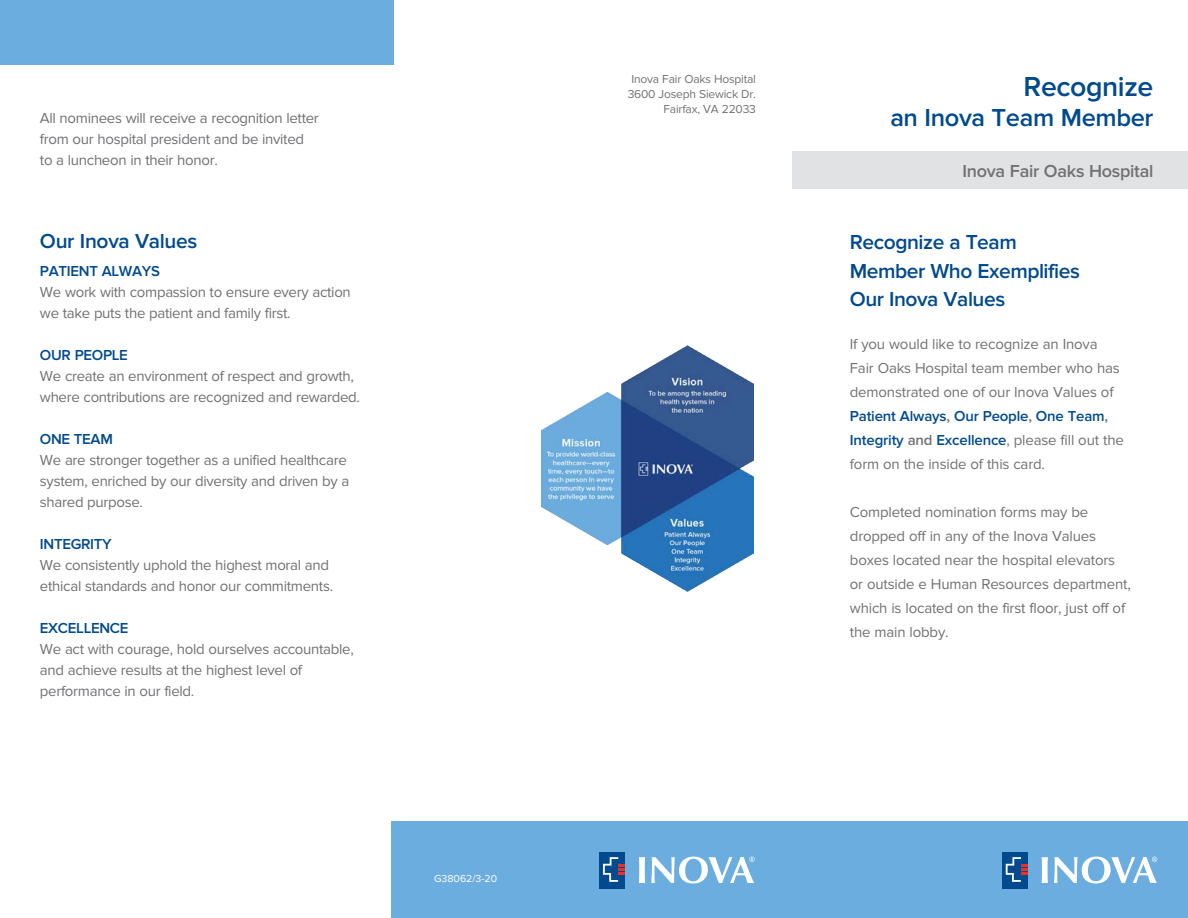
<style>
.page{position:relative;width:1188px;height:918px;background:#fff}
.page>*{position:absolute;margin:0;border:0;box-sizing:border-box;transform-origin:0 0}
.t1{font:600 28.5px "Proxima Nova";letter-spacing:-.015em;color:#004a8d}
.t2{font:600 25.5px "Proxima Nova";letter-spacing:-.015em;color:#004a8d}
.t3{font:600 21px/28.5px "Proxima Nova";letter-spacing:-.02em;color:#004a8d}
.t4{font:600 18px "Proxima Nova";letter-spacing:-.015em;color:#717074}
.t5{font:15px/24px "Proxima Nova";letter-spacing:-.02em;color:#717074}
.t6{font:600 15px "Proxima Nova";letter-spacing:-.02em;color:#004a8d}
.t7{font:12px "Proxima Nova";letter-spacing:-.015em;color:#717074}
.t8{font:10.5px "Proxima Nova";color:#fff}
.s1{font-weight:600;color:#004a8d}
.s2{font-weight:600}
</style>
<div class="page">
<div style="left:392px;top:822px;width:796px;height:96px;background:#6caddf"></div>
<div style="left:1002px;top:852px;width:26px;height:36px;background:#004a8d"></div>
<svg style="left:1006px;top:857px;width:22px;height:25px"></svg>
<svg style="left:1042px;top:857px;width:6px;height:26px"></svg>
<svg style="left:1054px;top:857px;width:103px;height:27px"></svg>
<div style="left:600px;top:852px;width:25px;height:36px;background:#004a8d"></div>
<svg style="left:603px;top:857px;width:22px;height:25px"></svg>
<svg style="left:639px;top:857px;width:6px;height:26px"></svg>
<svg style="left:651px;top:857px;width:104px;height:27px"></svg>
<div style="left:0;top:0;width:393px;height:64px;background:#6caddf"></div>
<div style="left:792px;top:151px;width:396px;height:38px;background:#e1e2e4"></div>
<img style="left:541px;top:346px;width:213px;height:245px">
<p class="t5" style="left:40px;top:108px;width:280px;line-height:21px">All nominees will receive a recognition letter from our hospital president and be invited to a luncheon in their honor.</p>
<p class="t3" style="left:40px;top:228px;width:159px">Our Inova Values</p>
<p class="t6" style="left:40px;top:262px;width:122px">PATIENT ALWAYS</p>
<p class="t5" style="left:40px;top:282px;width:312px;line-height:21px">We work with compassion to ensure every action we take puts the patient and family first.</p>
<p class="t6" style="left:40px;top:346px;width:90px">OUR PEOPLE</p>
<p class="t5" style="left:40px;top:366px;width:322px;line-height:21px">We create an environment of respect and growth, where contributions are recognized and rewarded.</p>
<p class="t6" style="left:40px;top:430px;width:75px">ONE TEAM</p>
<p class="t5" style="left:40px;top:450px;width:311px;line-height:21px">We are stronger together as a unified healthcare system, enriched by our diversity and driven by a shared purpose.</p>
<p class="t6" style="left:40px;top:535px;width:73px">INTEGRITY</p>
<p class="t5" style="left:40px;top:555px;width:295px;line-height:21px">We consistently uphold the highest moral and ethical standards and honor our commitments.</p>
<p class="t6" style="left:40px;top:619px;width:90px">EXCELLENCE</p>
<p class="t5" style="left:40px;top:639px;width:315px;line-height:21px">We act with courage, hold ourselves accountable, and achieve results at the highest level of performance in our field.</p>
<p class="t8" style="left:434px;top:872px;width:64px">G38062/3-20</p>
<p class="t7" style="left:631px;top:72px;width:126px">Inova Fair Oaks Hospital</p>
<p class="t7" style="left:628px;top:87px;width:130px">3600 Joseph Siewick Dr.</p>
<p class="t7" style="left:664px;top:102px;width:94px">Fairfax, VA 22033</p>
<p class="t1" style="left:1024px;top:70px;width:131px">Recognize</p>
<p class="t2" style="left:890px;top:102px;width:265px">an Inova Team Member</p>
<p class="t4" style="left:962px;top:160px;width:192px">Inova Fair Oaks Hospital</p>
<p class="t3" style="left:850px;top:228px;width:232px">Recognize a Team<br>Member Who Exemplifies<br>Our Inova Values</p>
<p class="t5" style="left:850px;top:332px;width:276px">If you would like to recognize an Inova Fair Oaks Hospital team member who has demonstrated one of our Inova Values of <span class="s1">Patient Always</span><span class="s2">,</span> <span class="s1">Our People</span><span class="s2">,</span> <span class="s1">One Team</span><span class="s2">, </span><span class="s1">Integrity</span> <span class="s2">and</span> <span class="s1">Excellence</span>, please fill out the form on the inside of this card.</p>
<p class="t5" style="left:850px;top:500px;width:282px">Completed nomination forms may be dropped off in any of the Inova Values boxes located near the hospital elevators or outside e Human Resources department, which is located on the first floor, just off of the main lobby.</p>
</div>
